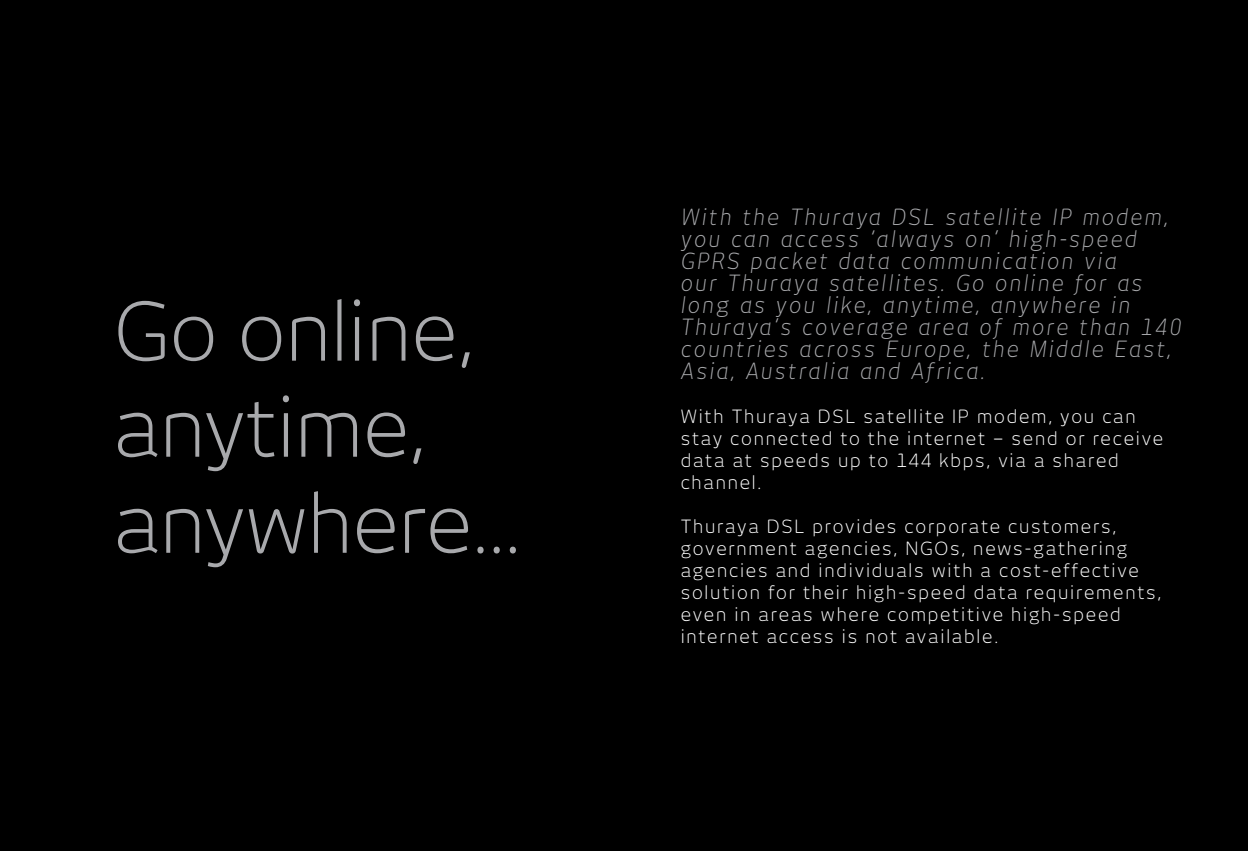
<style>
.page{position:relative;width:1248px;height:851px;background:#fff}
.page>*{position:absolute;margin:0;border:0;box-sizing:border-box;transform-origin:0 0}
.t1{font:300 80px/96px "New June";color:#a8a9ac}
.t2{font:italic 300 22px/22px "New June";letter-spacing:.1em;color:#a8a9ac}
.t3{font:300 18px/22px "New June";letter-spacing:.1em;color:#fff}
</style>
<div class="page">
<div style="left:0;top:0;width:1247px;height:850px;background:#000"></div>
<h1 class="t1" style="left:113px;top:282px;width:408px">Go online, anytime, anywhere…</h1>
<p class="t2" style="left:680px;top:205px;width:502px">With the Thuraya DSL satellite IP modem, you can access ‘always on’ high-speed GPRS packet data communication via<br>our Thuraya satellites. Go online for as long as you like, anytime, anywhere in Thuraya’s coverage area of more than 140 countries across Europe, the Middle East, Asia, Australia and Africa.</p>
<p class="t3" style="left:680px;top:405px;width:484px">With Thuraya DSL satellite IP modem, you can stay connected to the internet – send or receive data at speeds up to 144 kbps, via a shared channel.</p>
<p class="t3" style="left:680px;top:515px;width:482px">Thuraya DSL provides corporate customers, government agencies, NGOs, news-gathering agencies and individuals with a cost-effective solution for their high-speed data requirements, even in areas where competitive high-speed internet access is not available.</p>
</div>
